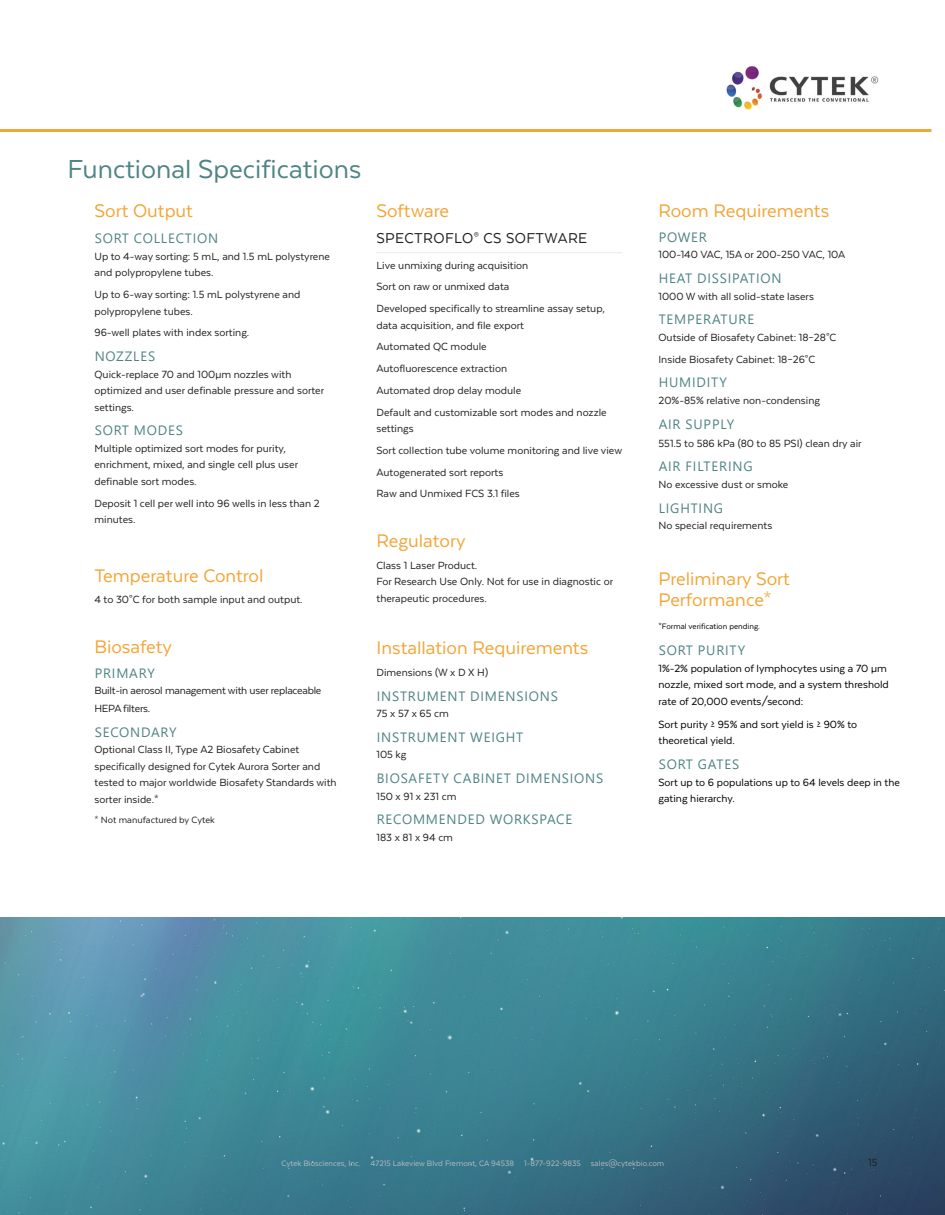
<style>
.page{position:relative;width:945px;height:1215px;background:#fff}
.page>*{position:absolute;margin:0;border:0;box-sizing:border-box;transform-origin:0 0}
.TECH-Section_Heading{font:30px "Texta";color:#508484}
.TECH-Body{font:21px/21px "Texta";color:#f3a536}
.TECH-Section_Subhead{font:21px "Texta";color:#f3a536}
.TECH-Grouping_Headin{font:16.5px "Texta";letter-spacing:.025em;color:#231f20}
.TECH-Grouping_Subhea{font:13.5px "Segoe UI";letter-spacing:.06em;color:#508484}
.TECH-Body-2{font:13.5px "Segoe UI";letter-spacing:.06em;color:#508484}
.TECH-Body-3{font:12px/16.5px "Texta";color:#231f20}
.TECH-Body_Small{font:12px/16.5px "Texta";color:#000}
.TECH-Body-4{font:12px/18px "Texta";letter-spacing:-.02em;color:#231f20}
.TECH-Body-5{font:12px/16.5px "Texta";color:#000}
.TECH-Body-6{font:10.5px "Texta";color:#231f20}
.t1{font:9px "Texta";color:#b6bbc0}
.TECH-Body_Small-2{font:9px "Texta";color:#000}
</style>
<div class="page">
<hr style="left:0;top:129px;width:40px;height:3px;background:#f3a536">
<img style="left:0;top:917px;width:945px;height:298px">
<hr style="left:14px;top:129px;width:918px;height:3px;background:#f3a536">
<hr style="left:376px;top:252px;width:246px;height:1px;background:#e6ebeb">
<img style="left:726px;top:66px;width:153px;height:44px">
<p class="TECH-Section_Heading" style="left:68px;top:154px;width:295px">Functional Specifications</p>
<p class="TECH-Section_Subhead" style="left:94px;top:200px;width:100px">Sort Output</p>
<p class="TECH-Grouping_Subhea" style="left:95px;top:226px;width:125px">SORT COLLECTION</p>
<p class="TECH-Body-3" style="left:94px;top:248px;width:237px">Up to 4-way sorting: 5 mL, and 1.5 mL polystyrene and polypropylene tubes.</p>
<p class="TECH-Body-3" style="left:94px;top:286px;width:208px">Up to 6-way sorting: 1.5 mL polystyrene and polypropylene tubes.</p>
<p class="TECH-Body-3" style="left:94px;top:324px;width:156px">96-well plates with index sorting.</p>
<p class="TECH-Grouping_Subhea" style="left:95px;top:344px;width:62px">NOZZLES</p>
<p class="TECH-Body-3" style="left:94px;top:366px;width:231px">Quick-replace 70 and 100µm nozzles with optimized and user definable pressure and sorter settings.</p>
<p class="TECH-Body-2" style="left:95px;top:418px;width:90px">SORT MODES</p>
<p class="TECH-Body-3" style="left:94px;top:440px;width:205px">Multiple optimized sort modes for purity, enrichment, mixed, and single cell plus user definable sort modes.</p>
<p class="TECH-Body-3" style="left:94px;top:495px;width:227px">Deposit 1 cell per well into 96 wells in less than 2 minutes.</p>
<p class="TECH-Body" style="left:94px;top:565px;width:171px">Temperature Control</p>
<p class="TECH-Body-3" style="left:94px;top:591px;width:210px">4 to 30°C for both sample input and output.</p>
<p class="TECH-Body" style="left:94px;top:636px;width:79px">Biosafety</p>
<p class="TECH-Grouping_Subhea" style="left:95px;top:660px;width:62px">PRIMARY</p>
<p class="TECH-Body-4" style="left:94px;top:681px;width:228px">Built-in aerosol management with user replaceable<br>HEPA filters.</p>
<p class="TECH-Grouping_Subhea" style="left:95px;top:719px;width:83px">SECONDARY</p>
<p class="TECH-Body-3" style="left:94px;top:741px;width:244px">Optional Class II, Type A2 Biosafety Cabinet specifically designed for Cytek Aurora Sorter and tested to major worldwide Biosafety Standards with sorter inside.*</p>
<p class="TECH-Body-6" style="left:94px;top:815px;width:122px">* Not manufactured by Cytek</p>
<p class="TECH-Body" style="left:376px;top:200px;width:74px">Software</p>
<p class="TECH-Grouping_Headin" style="left:376px;top:230px;width:212px">SPECTROFLO<sup>®</sup> CS SOFTWARE</p>
<p class="TECH-Body-3" style="left:376px;top:257px;width:153px">Live unmixing during acquisition</p>
<p class="TECH-Body-3" style="left:376px;top:278px;width:134px">Sort on raw or unmixed data</p>
<p class="TECH-Body-3" style="left:376px;top:300px;width:230px">Developed specifically to streamline assay setup, data acquisition, and file export</p>
<p class="TECH-Body-3" style="left:376px;top:338px;width:112px">Automated QC module</p>
<p class="TECH-Body-3" style="left:376px;top:360px;width:132px">Autofluorescence extraction</p>
<p class="TECH-Body-3" style="left:376px;top:382px;width:146px">Automated drop delay module</p>
<p class="TECH-Body-3" style="left:376px;top:404px;width:232px">Default and customizable sort modes and nozzle settings</p>
<p class="TECH-Body-3" style="left:376px;top:442px;width:247px">Sort collection tube volume monitoring and live view</p>
<p class="TECH-Body-3" style="left:376px;top:464px;width:128px">Autogenerated sort reports</p>
<p class="TECH-Body-3" style="left:376px;top:485px;width:145px">Raw and Unmixed FCS 3.1 files</p>
<p class="TECH-Body" style="left:376px;top:530px;width:91px">Regulatory</p>
<p class="TECH-Body-3" style="left:376px;top:557px;width:102px">Class 1 Laser Product.</p>
<p class="TECH-Body-3" style="left:376px;top:573px;width:238px">For Research Use Only. Not for use in diagnostic or therapeutic procedures.</p>
<p class="TECH-Body" style="left:376px;top:637px;width:213px">Installation Requirements</p>
<p class="TECH-Body-3" style="left:376px;top:664px;width:113px">Dimensions (W x D X H)</p>
<p class="TECH-Grouping_Subhea" style="left:377px;top:683px;width:183px">INSTRUMENT DIMENSIONS</p>
<p class="TECH-Body-3" style="left:376px;top:705px;width:74px">75 x 57 x 65 cm</p>
<p class="TECH-Grouping_Subhea" style="left:377px;top:724px;width:148px">INSTRUMENT WEIGHT</p>
<p class="TECH-Body-3" style="left:376px;top:746px;width:31px">105 kg</p>
<p class="TECH-Grouping_Subhea" style="left:377px;top:766px;width:228px">BIOSAFETY CABINET DIMENSIONS</p>
<p class="TECH-Body-3" style="left:376px;top:788px;width:81px">150 x 91 x 231 cm</p>
<p class="TECH-Grouping_Subhea" style="left:377px;top:807px;width:197px">RECOMMENDED WORKSPACE</p>
<p class="TECH-Body-3" style="left:376px;top:829px;width:78px">183 x 81 x 94 cm</p>
<p class="TECH-Body" style="left:658px;top:200px;width:172px">Room Requirements</p>
<p class="TECH-Grouping_Subhea" style="left:659px;top:224px;width:50px">POWER</p>
<p class="TECH-Body-3" style="left:658px;top:246px;width:188px">100-140 VAC, 15A or 200-250 VAC, 10A</p>
<p class="TECH-Grouping_Subhea" style="left:659px;top:266px;width:124px">HEAT DISSIPATION</p>
<p class="TECH-Body-3" style="left:658px;top:288px;width:157px">1000 W with all solid-state lasers</p>
<p class="TECH-Grouping_Subhea" style="left:659px;top:307px;width:97px">TEMPERATURE</p>
<p class="TECH-Body-3" style="left:658px;top:329px;width:179px">Outside of Biosafety Cabinet: 18–28°C</p>
<p class="TECH-Body-3" style="left:658px;top:351px;width:158px">Inside Biosafety Cabinet: 18–26°C</p>
<p class="TECH-Grouping_Subhea" style="left:659px;top:370px;width:70px">HUMIDITY</p>
<p class="TECH-Body-3" style="left:658px;top:392px;width:163px">20%-85% relative non-condensing</p>
<p class="TECH-Grouping_Subhea" style="left:659px;top:411px;width:77px">AIR SUPPLY</p>
<p class="TECH-Body-3" style="left:658px;top:435px;width:205px">551.5 to 586 kPa (80 to 85 PSI) clean dry air</p>
<p class="TECH-Grouping_Subhea" style="left:659px;top:454px;width:95px">AIR FILTERING</p>
<p class="TECH-Body-3" style="left:658px;top:476px;width:131px">No excessive dust or smoke</p>
<p class="TECH-Grouping_Subhea" style="left:659px;top:495px;width:66px">LIGHTING</p>
<p class="TECH-Body-3" style="left:658px;top:517px;width:115px">No special requirements</p>
<p class="TECH-Body" style="left:658px;top:568px;width:133px">Preliminary Sort<br>Performance*</p>
<p class="TECH-Body_Small-2" style="left:658px;top:622px;width:103px">*Formal verification pending.</p>
<p class="TECH-Body-2" style="left:659px;top:638px;width:88px">SORT PURITY</p>
<p class="TECH-Body_Small" style="left:658px;top:660px;width:232px">1%-2% population of lymphocytes using a 70 µm nozzle, mixed sort mode, and a system threshold rate of 20,000 events/second:</p>
<p class="TECH-Body-5" style="left:658px;top:716px;width:200px">Sort purity ≥ 95% and sort yield is ≥ 90% to theoretical yield.</p>
<p class="TECH-Body-2" style="left:659px;top:752px;width:82px">SORT GATES</p>
<p class="TECH-Body_Small" style="left:658px;top:774px;width:243px">Sort up to 6 populations up to 64 levels deep in the gating hierarchy.</p>
<p class="t1" style="left:281px;top:1158px;width:384px">Cytek Biosciences, Inc. 47215 Lakeview Blvd Fremont, CA 94538 1-877-922-9835 sales@cytekbio.com</p>
<p class="TECH-Body-3" style="left:868px;top:1154px;width:11px">15</p>
</div>
